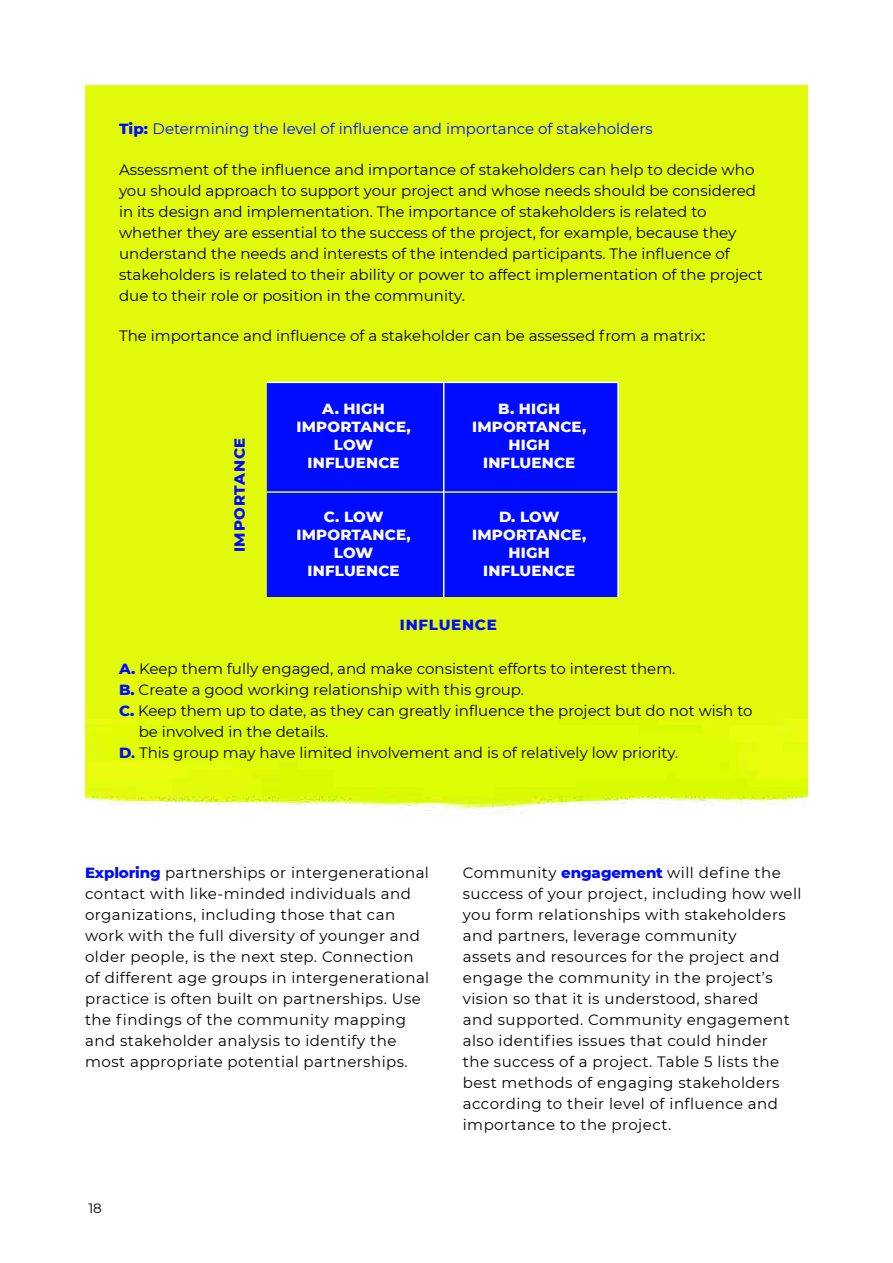
<style>
.page{position:relative;width:893px;height:1263px;background:#fff}
.page>*{position:absolute;margin:0;border:0;box-sizing:border-box;transform-origin:0 0}
.t1{font:15px/21px "Montserrat";letter-spacing:.03em;color:#000}
.t2{font:15px/21px "Montserrat";letter-spacing:.01em;color:#000}
.t3{font:800 15px/18px "Montserrat";letter-spacing:.01em;color:#fff;text-align:center}
.t4{font:15px "Montserrat";color:#000cff}
.t5{font:800 15px "Montserrat";letter-spacing:.05em;color:#000cff}
.t6{font:13.5px "Montserrat";color:#000}
.s1{font-weight:800}
.s2{font-weight:500}
.s3{font-weight:800;color:#000cff}
.s4{font-weight:700;color:#000cff}
</style>
<div class="page">
<img style="left:85px;top:719px;width:723px;height:92px">
<div style="left:85px;top:85px;width:723px;height:634px;background:#e2fb0c"></div>
<div style="left:267px;top:383px;width:350px;height:214px;background:#000cff"></div>
<hr style="left:267px;top:491px;width:176px;height:2px;background:#e2fb0c">
<hr style="left:444px;top:491px;width:173px;height:2px;background:#e2fb0c">
<hr style="left:443px;top:383px;width:1px;height:109px;background:#fff">
<hr style="left:443px;top:492px;width:1px;height:105px;background:#fff">
<hr style="left:267px;top:382px;width:177px;height:1px;background:#fff">
<hr style="left:444px;top:382px;width:175px;height:1px;background:#fff">
<hr style="left:617px;top:383px;width:2px;height:109px;background:#fff">
<hr style="left:617px;top:492px;width:2px;height:105px;background:#fff">
<p class="t4" style="left:119px;top:119px;width:535px"><span class="s1">Tip:</span> Determining the level of influence and importance of stakeholders</p>
<p class="t2" style="left:119px;top:158px;width:645px">Assessment of the influence and importance of stakeholders can help to decide who you should approach to support your project and whose needs should be considered in its design and implementation. The importance of stakeholders is related to whether they are essential to the success of the project, for example, because they understand the needs and interests of the intended participants. The influence of stakeholders is related to their ability or power to affect implementation of the project due to their role or position in the community.</p>
<p class="t2" style="left:119px;top:325px;width:588px">The importance and influence of a stakeholder can be assessed from a matrix<span class="s2">:</span></p>
<p class="t5" style="left:228px;top:552px;width:116px;rotate:-90deg">IMPORTANCE</p>
<p class="t3" style="left:297px;top:399px;width:116px">A. HIGH<br>IMPORTANCE,<br>LOW<br>INFLUENCE</p>
<p class="t3" style="left:472px;top:399px;width:116px">B. HIGH<br>IMPORTANCE,<br>HIGH<br>INFLUENCE</p>
<p class="t3" style="left:297px;top:507px;width:116px">C. LOW<br>IMPORTANCE,<br>LOW<br>INFLUENCE</p>
<p class="t3" style="left:472px;top:507px;width:116px">D. LOW<br>IMPORTANCE,<br>HIGH<br>INFLUENCE</p>
<p class="t5" style="left:400px;top:614px;width:98px">INFLUENCE</p>
<p class="t2" style="left:119px;top:658px;width:558px"><span class="s3">A.</span> Keep them fully engaged, and make consistent efforts to interest them.</p>
<p class="t2" style="left:119px;top:679px;width:406px"><span class="s3">B.</span> Create a good working relationship with this group.</p>
<p class="t2" style="left:119px;top:700px;width:635px"><span class="s3">C.</span> Keep them up to date, as they can greatly influence the project but do not wish to</p>
<p class="t2" style="left:139px;top:721px;width:191px">be involved in the details.</p>
<p class="t2" style="left:119px;top:742px;width:561px"><span class="s3">D</span><span class="s4">.</span> This group may have limited involvement and is of relatively low priority.</p>
<p class="t1" style="left:85px;top:862px;width:346px"><span class="s3">Exploring</span> partnerships or intergenerational contact with like-minded individuals and organizations, including those that can work with the full diversity of younger and older people, is the next step. Connection of different age groups in intergenerational practice is often built on partnerships. Use the findings of the community mapping and stakeholder analysis to identify the most appropriate potential partnerships.</p>
<p class="t1" style="left:463px;top:862px;width:340px">Community <span class="s3">engagement</span> will define the success of your project, including how well you form relationships with stakeholders and partners, leverage community<br>assets and resources for the project and engage the community in the project’s vision so that it is understood, shared<br>and supported. Community engagement also identifies issues that could hinder<br>the success of a project. Table 5 lists the best methods of engaging stakeholders according to their level of influence and importance to the project.</p>
<p class="t6" style="left:88px;top:1199px;width:15px">18</p>
</div>
